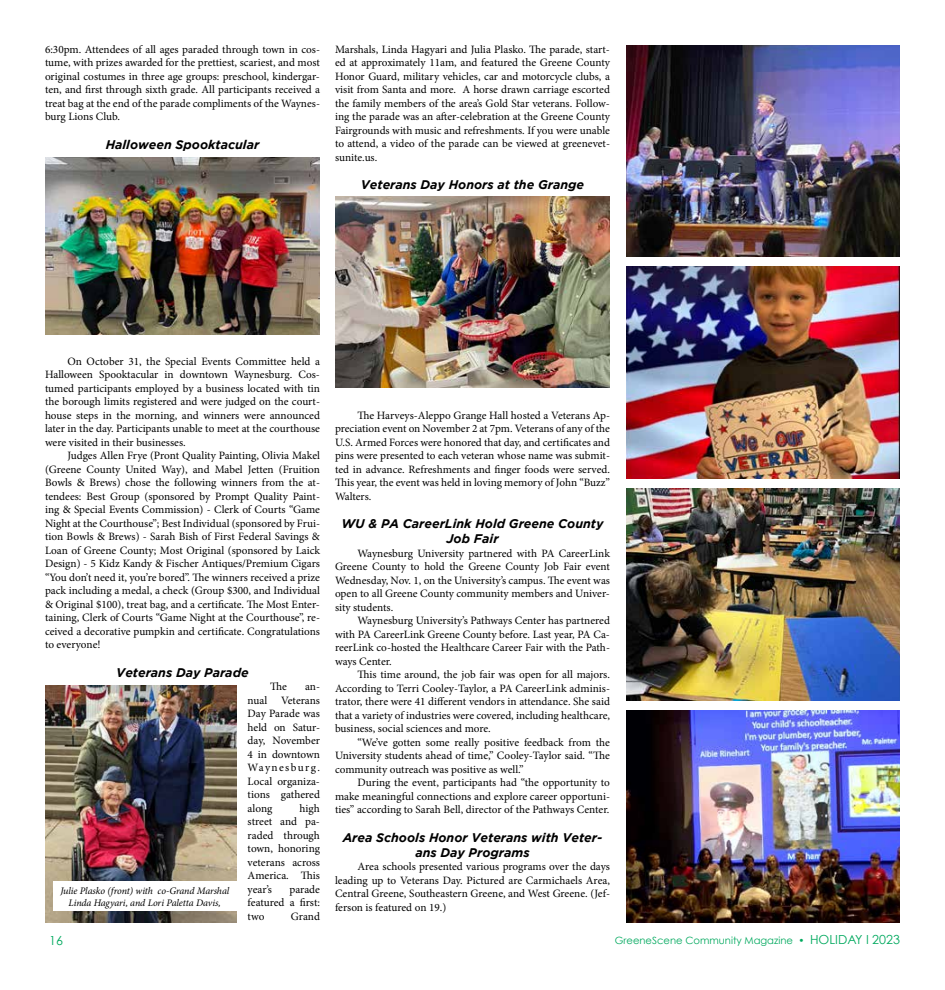
<style>
.page{position:relative;width:945px;height:990px;background:#fff}
.page>*{position:absolute;margin:0;border:0;box-sizing:border-box;transform-origin:0 0}
.t1{font:italic 700 12.5px/15px "Gotham";color:#000;text-align:center}
.t2{font:12.5px "Century Gothic";color:#00a95e}
.t3{font:11.25px/13.5px "Minion Pro";color:#000;text-align:justify}
.t4{font:italic 10px/12px "Minion Pro";letter-spacing:-.01em;color:#000;text-align:center}
.t5{font:10px "Century Gothic";color:#00a95e}
.s1{font-size:12.5px}
</style>
<div class="page">
<img style="left:45px;top:685px;width:191px;height:237px">
<img style="left:627px;top:711px;width:273px;height:211px">
<img style="left:45px;top:157px;width:275px;height:178px">
<img style="left:336px;top:196px;width:273px;height:191px">
<img style="left:627px;top:489px;width:273px;height:211px">
<img style="left:627px;top:267px;width:273px;height:212px">
<img style="left:627px;top:45px;width:273px;height:212px">
<div style="left:53px;top:881px;width:183px;height:30px;background:#fff"></div>
<p class="t3" style="left:45px;top:43px;width:277px">6:30pm. Attendees of all ages paraded through town in cos&shy;tume, with prizes awarded for the prettiest, scariest, and most original costumes in three age groups: preschool, kindergar&shy;ten, and first through sixth grade. All participants received a treat bag at the end of the parade compliments of the Waynes&shy;burg Lions Club.</p>
<p class="t1" style="left:106px;top:137px;width:155px">Halloween Spooktacular</p>
<p class="t3" style="left:335px;top:43px;width:277px">Marshals, Linda Hagyari and Julia Plasko. The parade, start&shy;ed at approximately 11am, and featured the Greene County Honor Guard, military vehicles, car and motorcycle clubs, a visit from Santa and more. A horse drawn carriage escorted the family members of the area’s Gold Star veterans. Follow&shy;ing the parade was an after-celebration at the Greene County Fairgrounds with music and refreshments. If you were unable to attend, a video of the parade can be viewed at greenevet&shy;sunite.us.</p>
<p class="t1" style="left:361px;top:177px;width:225px">Veterans Day Honors at the Grange</p>
<p class="t3" style="left:45px;top:355px;width:277px;text-indent:22px">On October 31, the Special Events Committee held a Halloween Spooktacular in downtown Waynesburg. Cos&shy;tumed participants employed by a business located with tin the borough limits registered and were judged on the court&shy;house steps in the morning, and winners were announced later in the day. Participants unable to meet at the courthouse were visited in their businesses.</p>
<p class="t3" style="left:45px;top:449px;width:277px;text-indent:22px">Judges Allen Frye (Pront Quality Painting, Olivia Makel (Greene County United Way), and Mabel Jetten (Fruition Bowls &amp; Brews) chose the following winners from the at&shy;tendees: Best Group (sponsored by Prompt Quality Paint&shy;ing &amp; Special Events Commission) - Clerk of Courts “Game Night at the Courthouse”; Best Individual (sponsored by Frui&shy;tion Bowls &amp; Brews) - Sarah Bish of First Federal Savings &amp; Loan of Greene County; Most Original (sponsored by Laick Design) - 5 Kidz Kandy &amp; Fischer Antiques/Premium Cigars “You don’t need it, you’re bored”. The winners received a prize pack including a medal, a check (Group $300, and Individual &amp; Original $100), treat bag, and a certificate. The Most Enter&shy;taining, Clerk of Courts “Game Night at the Courthouse”, re&shy;ceived a decorative pumpkin and certificate. Congratulations to everyone!</p>
<p class="t1" style="left:116px;top:665px;width:134px">Veterans Day Parade</p>
<p class="t3" style="left:270px;top:680px;width:18px">The</p>
<p class="t3" style="left:248px;top:680px;width:74px;text-indent:57px">an&shy;nual Veterans Day Parade was held on Satur&shy;day, November 4 in downtown Waynesburg.<br>Local organiza&shy;tions gathered along</p>
<p class="t3" style="left:248px;top:802px;width:74px;text-indent:52px">high street and pa&shy;raded through town, honoring veterans across America. This year’s</p>
<p class="t3" style="left:248px;top:883px;width:74px;text-indent:42px">parade featured a first: two</p>
<p class="t4" style="left:60px;top:885px;width:170px">Julie Plasko (front) with co-Grand Marshal<br>Linda Hagyari, and Lori Paletta Davis,</p>
<p class="t3" style="left:291px;top:910px;width:31px">Grand</p>
<p class="t3" style="left:335px;top:409px;width:277px;text-indent:22px">The Harveys-Aleppo Grange Hall hosted a Veterans Ap&shy;preciation event on November 2 at 7pm. Veterans of any of the U.S. Armed Forces were honored that day, and certificates and pins were presented to each veteran whose name was submit&shy;ted in advance. Refreshments and finger foods were served.<br>This year, the event was held in loving memory of John “Buzz” Walters.</p>
<p class="t1" style="left:341px;top:516px;width:264px">WU &amp; PA CareerLink Hold Greene County<br>Job Fair</p>
<p class="t3" style="left:335px;top:547px;width:277px;text-indent:22px">Waynesburg University partnered with PA CareerLink Greene County to hold the Greene County Job Fair event Wednesday, Nov. 1, on the University’s campus. The event was open to all Greene County community members and Univer&shy;sity students.</p>
<p class="t3" style="left:335px;top:614px;width:277px;text-indent:22px">Waynesburg University’s Pathways Center has partnered with PA CareerLink Greene County before. Last year, PA Ca&shy;reerLink co-hosted the Healthcare Career Fair with the Path&shy;ways Center.</p>
<p class="t3" style="left:335px;top:668px;width:277px;text-indent:22px">This time around, the job fair was open for all majors.<br>According to Terri Cooley-Taylor, a PA CareerLink adminis&shy;trator, there were 41 different vendors in attendance. She said that a variety of industries were covered, including healthcare, business, social sciences and more.</p>
<p class="t3" style="left:335px;top:736px;width:277px;text-indent:22px">“We’ve gotten some really positive feedback from the University students ahead of time,” Cooley-Taylor said. “The community outreach was positive as well.”</p>
<p class="t3" style="left:335px;top:776px;width:277px;text-indent:22px">During the event, participants had “the opportunity to make meaningful connections and explore career opportuni&shy;ties” according to Sarah Bell, director of the Pathways Center.</p>
<p class="t1" style="left:343px;top:830px;width:261px">Area Schools Honor Veterans with Veter&shy;ans Day Programs</p>
<p class="t3" style="left:335px;top:860px;width:277px;text-indent:22px">Area schools presented various programs over the days leading up to Veterans Day. Pictured are Carmichaels Area, Central Greene, Southeastern Greene, and West Greene. (Jef&shy;ferson is featured on 19.)</p>
<p class="t2" style="left:49px;top:932px;width:15px">16</p>
<p class="t5" style="left:615px;top:934px;width:287px">GreeneScene Community Magazine • <span class="s1">HOLIDAY I 2023</span></p>
</div>
